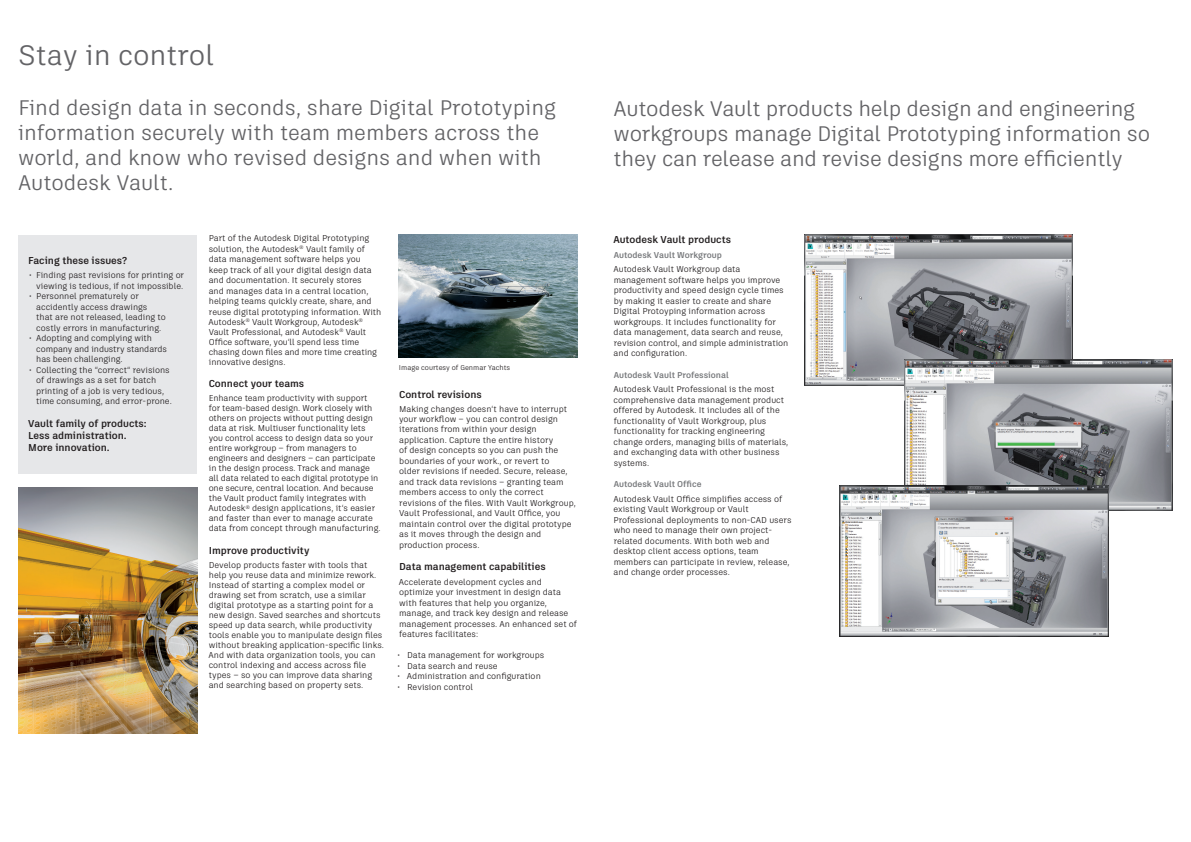
<style>
.page{position:relative;width:1191px;height:842px;background:#fff}
.page>*{position:absolute;margin:0;border:0;box-sizing:border-box;transform-origin:0 0}
.Headline__Level_2{font:28px "Artifakt Legend";color:#636366}
.Subhead__Level_2{font:21px/25px "Artifakt Legend";letter-spacing:-.01em;color:#636366}
.Text_Heading{font:700 10px/12px "Artifakt Legend";color:#231f20}
.Body_Text{font:8.5px/10.5px "Artifakt Legend";color:#231f20}
.Text_Subheading{font:700 8.5px "Artifakt Legend";color:#76787b}
.Caption_Text{font:7px "Artifakt Legend";color:#231f20}
</style>
<div class="page">
<img style="left:18px;top:487px;width:179px;height:246px">
<div style="left:18px;top:235px;width:179px;height:238px;background:#e6e7e9"></div>
<img style="left:399px;top:235px;width:178px;height:123px">
<img style="left:804px;top:235px;width:268px;height:151px">
<img style="left:904px;top:359px;width:268px;height:151px">
<img style="left:840px;top:486px;width:268px;height:151px">
<p class="Headline__Level_2" style="left:18px;top:35px;width:198px">Stay in control</p>
<p class="Subhead__Level_2" style="left:18px;top:95px;width:540px">Find design data in seconds, share Digital Prototyping information securely with team members across the world, and know who revised designs and when with Autodesk Vault.</p>
<p class="Text_Heading" style="left:28px;top:254px;width:100px">Facing these issues?</p>
<p class="Body_Text" style="left:29px;top:270px;width:156px;text-align:right">• Finding past revisions for printing or viewing is tedious, if not impossible.</p>
<p class="Body_Text" style="left:36px;top:291px;width:131px;text-indent:-7px">• Personnel prematurely or accidently access drawings that are not released, leading to costly errors in manufacturing.</p>
<p class="Body_Text" style="left:36px;top:333px;width:132px;text-indent:-7px">• Adopting and complying with company and industry standards has been challenging.</p>
<p class="Body_Text" style="left:36px;top:364px;width:137px;text-indent:-7px">• Collecting the “correct“ revisions of drawings as a set for batch printing of a job is very tedious, time consuming, and error-prone.</p>
<p class="Text_Heading" style="left:28px;top:417px;width:120px">Vault family of products:<br>Less administration.<br>More innovation.</p>
<p class="Body_Text" style="left:208px;top:233px;width:174px">Part of the Autodesk Digital Prototyping solution, the Autodesk<sup>®</sup> Vault family of data management software helps you keep track of all your digital design data and documentation. It securely stores<br>and manages data in a central location, helping teams quickly create, share, and reuse digital prototyping information. With Autodesk<sup>®</sup> Vault Workgroup, Autodesk<sup>® </sup>Vault Professional, and Autodesk<sup>®</sup> Vault Office software, you‘ll spend less time chasing down files and more time creating innovative designs.</p>
<p class="Text_Heading" style="left:209px;top:378px;width:97px">Connect your teams</p>
<p class="Body_Text" style="left:208px;top:393px;width:174px;line-height:10px">Enhance team productivity with support<br>for team-based design. Work closely with others on projects without putting design data at risk. Multiuser functionality lets you control access to design data so your entire workgroup – from managers to engineers and designers – can participate in the design process. Track and manage all data related to each digital prototype in one secure, central location. And because the Vault product family integrates with Autodesk<sup>®</sup> design applications, it‘s easier and faster than ever to manage accurate data from concept through manufacturing.</p>
<p class="Text_Heading" style="left:209px;top:544px;width:102px">Improve productivity</p>
<p class="Body_Text" style="left:208px;top:560px;width:177px;line-height:10px">Develop products faster with tools that help you reuse data and minimize rework.<br>Instead of starting a complex model or drawing set from scratch, use a similar digital prototype as a starting point for a new design. Saved searches and shortcuts speed up data search, while productivity tools enable you to manipulate design files without breaking application-specific links.<br>And with data organization tools, you can control indexing and access across file types – so you can improve data sharing and searching based on property sets.</p>
<p class="Caption_Text" style="left:399px;top:362px;width:113px">Image courtesy of Genmar Yachts</p>
<p class="Text_Heading" style="left:399px;top:389px;width:84px">Control revisions</p>
<p class="Body_Text" style="left:399px;top:404px;width:178px">Making changes doesn‘t have to interrupt your workflow – you can control design iterations from within your design application. Capture the entire history<br>of design concepts so you can push the boundaries of your work., or revert to<br>older revisions if needed. Secure, release, and track data revisions – granting team members access to only the correct revisions of the files. With Vault Workgroup, Vault Professional, and Vault Office, you maintain control over the digital prototype as it moves through the design and production process.</p>
<p class="Text_Heading" style="left:399px;top:561px;width:148px">Data management capabilities</p>
<p class="Body_Text" style="left:399px;top:577px;width:180px">Accelerate development cycles and optimize your investment in design data with features that help you organize, manage, and track key design and release management processes. An enhanced set of features facilitates:</p>
<p class="Body_Text" style="left:398px;top:650px;width:148px">• Data management for workgroups</p>
<p class="Body_Text" style="left:398px;top:661px;width:101px">• Data search and reuse</p>
<p class="Body_Text" style="left:398px;top:671px;width:145px">• Administration and configuration</p>
<p class="Body_Text" style="left:398px;top:682px;width:77px">• Revision control</p>
<p class="Subhead__Level_2" style="left:613px;top:96px;width:538px">Autodesk Vault products help design and engineering workgroups manage Digital Prototyping information so they can release and revise designs more efficiently</p>
<p class="Text_Heading" style="left:613px;top:233px;width:119px">Autodesk Vault products</p>
<p class="Text_Subheading" style="left:614px;top:249px;width:110px">Autodesk Vault Workgroup</p>
<p class="Body_Text" style="left:613px;top:264px;width:176px">Autodesk Vault Workgroup data management software helps you improve productivity and speed design cycle times by making it easier to create and share Digital Protoyping information across workgroups. It includes functionality for data management, data search and reuse, revision control, and simple administration and configuration.</p>
<p class="Text_Subheading" style="left:614px;top:369px;width:117px">Autodesk Vault Professional</p>
<p class="Body_Text" style="left:613px;top:384px;width:176px">Autodesk Vault Professional is the most comprehensive data management product offered by Autodesk. It includes all of the functionality of Vault Workgroup, plus functionality for tracking engineering change orders, managing bills of materials, and exchanging data with other business systems.</p>
<p class="Text_Subheading" style="left:614px;top:478px;width:89px">Autodesk Vault Office</p>
<p class="Body_Text" style="left:613px;top:493px;width:180px">Autodesk Vault Office simplifies access of existing Vault Workgroup or Vault Professional deployments to non-CAD users who need to manage their own project&shy;related documents. With both web and desktop client access options, team members can participate in review, release, and change order processes.</p>
</div>
